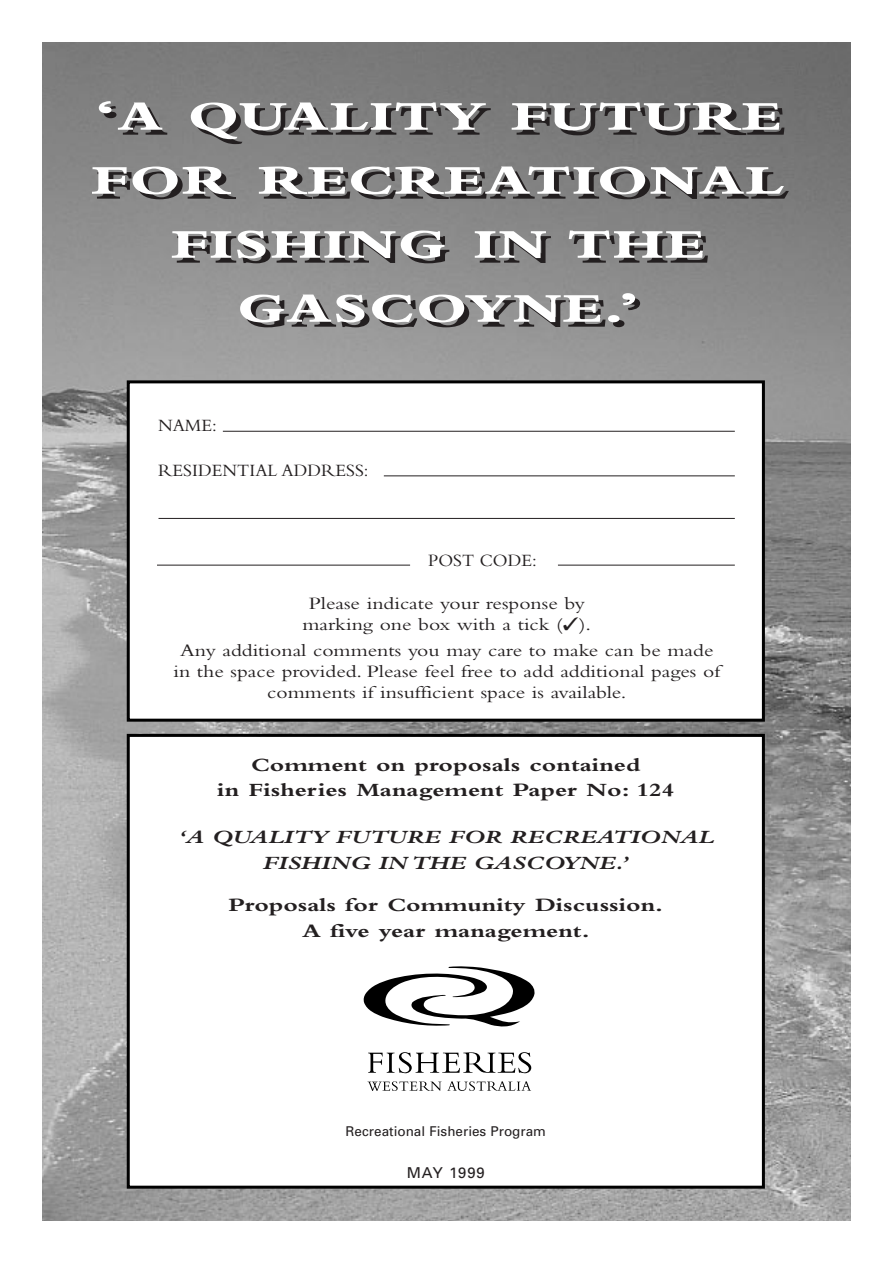
<style>
.page{position:relative;width:893px;height:1263px;background:#fff}
.page>*{position:absolute;margin:0;border:0;box-sizing:border-box;transform-origin:0 0}
.t1{font:800 42.75px/64.1px "Bembo";letter-spacing:.025em;color:#fff;text-align:center;scale:1.4 1}
.t2{font:700 19.5px/25.5px "Bembo";color:#231f20;text-align:center;scale:1.3 1}
.t3{font:italic 700 19.5px/25.5px "Bembo";color:#231f20;text-align:center;scale:1.3 1}
.t4{font:18px/21px "Bembo";color:#231f20;text-align:center;scale:1.2 1}
.t5{font:18px "Bembo";color:#231f20}
.t6{font:15px "Univers";letter-spacing:.055em;color:#231f20}
.t7{font:13.5px "Univers";color:#231f20}
</style>
<div class="page">
<img style="left:42px;top:43px;width:808px;height:1177px">
<div style="left:130px;top:737px;width:631px;height:449px;background:#fff"></div>
<div style="left:127px;top:734px;width:637px;height:455px;border:3px solid #000"></div>
<div style="left:130px;top:383px;width:631px;height:336px;background:#fff"></div>
<div style="left:127px;top:380px;width:637px;height:342px;border:3px solid #000"></div>
<svg style="left:368px;top:1052px;width:163px;height:21px"></svg>
<svg style="left:367px;top:1081px;width:74px;height:10px"></svg>
<svg style="left:447px;top:1081px;width:84px;height:10px"></svg>
<svg style="left:363px;top:966px;width:172px;height:61px"></svg>
<hr style="left:223px;top:431px;width:511px;height:1px;background:#231f20">
<hr style="left:384px;top:476px;width:350px;height:1px;background:#231f20">
<hr style="left:158px;top:518px;width:576px;height:1px;background:#231f20">
<hr style="left:157px;top:565px;width:253px;height:1px;background:#231f20">
<hr style="left:558px;top:565px;width:176px;height:1px;background:#231f20">
<h1 class="t1" style="left:92px;top:87px;width:495px">‘A QUALITY FUTURE<br>FOR RECREATIONAL<br>FISHING IN THE<br>GASCOYNE.’</h1>
<p class="t5" style="left:158px;top:419px;width:60px">NAME:</p>
<p class="t5" style="left:158px;top:464px;width:212px">RESIDENTIAL ADDRESS:</p>
<p class="t5" style="left:428px;top:554px;width:110px">POST CODE:</p>
<p class="t4" style="left:302px;top:595px;width:242px">Please indicate your response by marking one box with a tick (✓).</p>
<p class="t4" style="left:173px;top:641px;width:457px">Any additional comments you may care to make can be made in the space provided. Please feel free to add additional pages of comments if insufficient space is available.</p>
<p class="t2" style="left:217px;top:754px;width:353px">Comment on proposals contained<br>in Fisheries Management Paper No: 124</p>
<p class="t3" style="left:178px;top:826px;width:414px">‘A QUALITY FUTURE FOR RECREATIONAL<br>FISHING IN THE GASCOYNE.’</p>
<p class="t2" style="left:228px;top:894px;width:336px">Proposals for Community Discussion.<br>A five year management.</p>
<p class="t7" style="left:345px;top:1127px;width:202px">Recreational Fisheries Program</p>
<p class="t6" style="left:407px;top:1167px;width:80px">MAY 1999</p>
</div>
